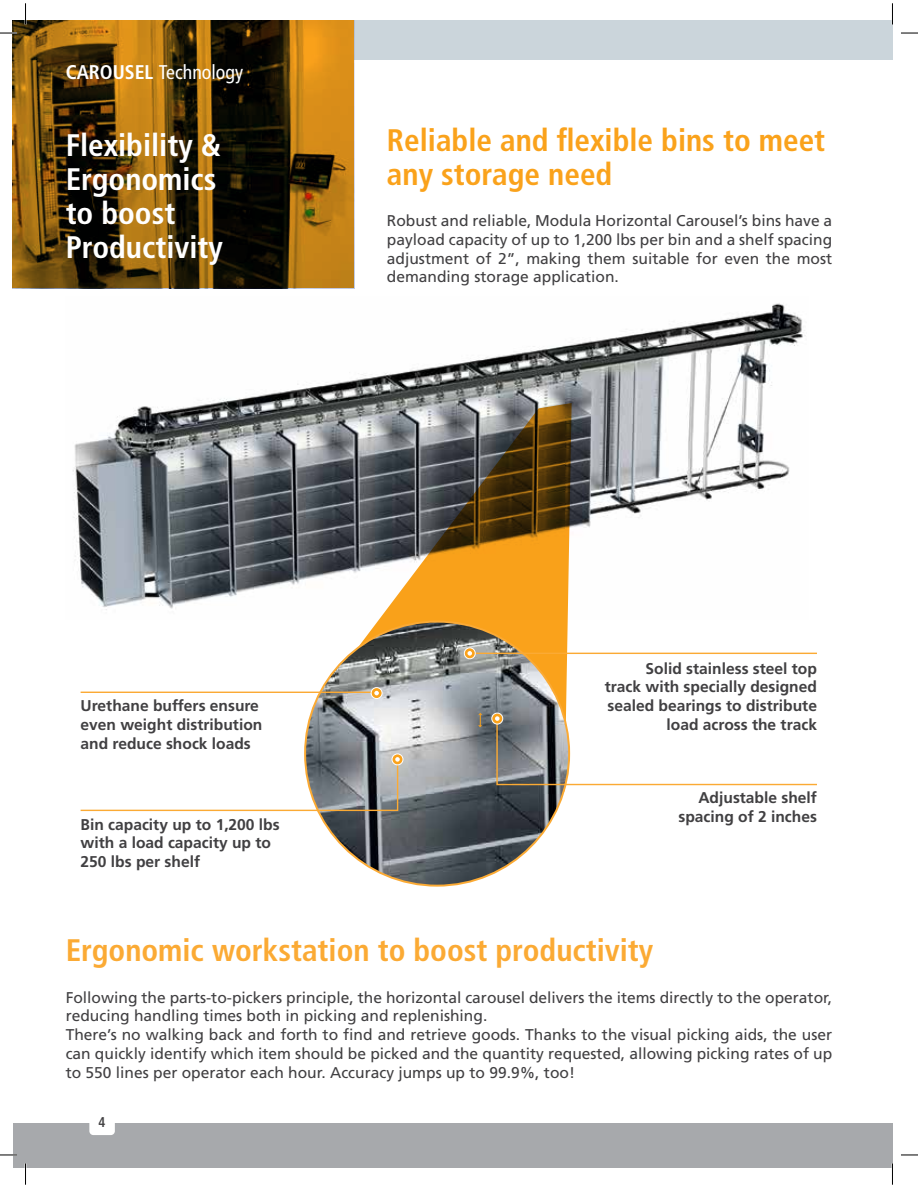
<style>
.page{position:relative;width:918px;height:1188px;background:#fff}
.page>*{position:absolute;margin:0;border:0;box-sizing:border-box;transform-origin:0 0}
.t1{font:700 condensed 31.2px/34px "Frutiger LT Std";color:#faa21b}
.t2{font:700 condensed 31.2px/34px "Frutiger LT Std";color:#fff}
.t3{font:700 condensed 31.2px "Frutiger LT Std";color:#fbaa34}
.t4{font:condensed 19.8px "Frutiger LT Std";color:#fff}
.t5{font:15.6px/18.8px "Frutiger LT Std";color:#414042;text-align:justify}
.t6{font:700 15.6px/18.8px "Frutiger LT Std";color:#414042}
.t7{font:700 condensed 14.1px "Frutiger LT Std";color:#414042;scale:.94 1}
.s1{font-weight:700}
</style>
<div class="page">
<div style="left:13px;top:1123px;width:879px;height:45px;background:#a7a9ac"></div>
<div style="left:354px;top:20px;width:538px;height:40px;background:#cbd5db"></div>
<div style="left:89px;top:1116px;width:26px;height:19px;background:#fff;border-radius:4px"></div>
<img style="left:73px;top:303px;width:733px;height:307px">
<svg style="left:313px;top:403px;width:259px;height:389px;background:#9b8158"></svg>
<img style="left:305px;top:622px;width:264px;height:264px;border-radius:132px">
<hr style="left:81px;top:692px;width:296px;height:1px;background:#fbaa34">
<hr style="left:476px;top:653px;width:341px;height:1px;background:#fbaa34">
<svg style="left:371px;top:688px;width:11px;height:11px"></svg>
<div style="left:371px;top:687px;width:11px;height:12px;border:1px solid #fff;border-radius:50%"></div>
<svg style="left:374px;top:691px;width:5px;height:4px"></svg>
<div style="left:392px;top:754px;width:11px;height:11px;background:#faa21b;border-radius:50%"></div>
<div style="left:392px;top:754px;width:11px;height:11px;border:1px solid #fff;border-radius:50%"></div>
<svg style="left:80px;top:757px;width:320px;height:55px"></svg>
<div style="left:464px;top:648px;width:11px;height:11px;background:#faa21b;border-radius:50%"></div>
<div style="left:464px;top:648px;width:12px;height:11px;border:1px solid #fff;border-radius:50%"></div>
<svg style="left:467px;top:651px;width:5px;height:5px"></svg>
<svg style="left:478px;top:713px;width:4px;height:14px"></svg>
<div style="left:492px;top:713px;width:11px;height:11px;background:#faa21b;border-radius:50%"></div>
<div style="left:492px;top:713px;width:11px;height:11px;border:1px solid #fff;border-radius:50%"></div>
<svg style="left:495px;top:716px;width:322px;height:70px"></svg>
<img style="left:13px;top:20px;width:341px;height:268px">
<svg style="left:0;top:32px;width:17px;height:2px"></svg>
<svg style="left:901px;top:32px;width:17px;height:2px"></svg>
<svg style="left:0;top:1154px;width:17px;height:2px"></svg>
<svg style="left:901px;top:1154px;width:17px;height:2px"></svg>
<svg style="left:25px;top:3px;width:1px;height:22px"></svg>
<svg style="left:25px;top:1163px;width:1px;height:22px"></svg>
<svg style="left:892px;top:3px;width:1px;height:22px"></svg>
<svg style="left:892px;top:1163px;width:1px;height:22px"></svg>
<p class="t4" style="left:66px;top:61px;width:179px"><span class="s1">CAROUSEL</span> Technology</p>
<h1 class="t2" style="left:66px;top:128px;width:159px">Flexibility &amp;<br>Ergonomics to boost<br>Productivity</h1>
<h1 class="t1" style="left:387px;top:123px;width:440px">Reliable and flexible bins to meet any storage need</h1>
<p class="t5" style="left:387px;top:212px;width:447px">Robust and reliable, Modula Horizontal Carousel’s bins have a payload capacity of up to 1,200 lbs per bin and a shelf spacing adjustment of 2”, making them suitable for even the most demanding storage application.</p>
<p class="t6" style="left:81px;top:697px;width:183px">Urethane buffers ensure even weight distribution and reduce shock loads</p>
<p class="t6" style="left:81px;top:815px;width:201px">Bin capacity up to 1,200 lbs with a load capacity up to<br>250 lbs per shelf</p>
<p class="t6" style="left:605px;top:659px;width:214px;text-align:right">Solid stainless steel top<br>track with specially designed sealed bearings to distribute load across the track</p>
<p class="t6" style="left:678px;top:789px;width:140px;text-align:right">Adjustable shelf spacing of 2 inches</p>
<h1 class="t3" style="left:66px;top:932px;width:589px">Ergonomic workstation to boost productivity</h1>
<p class="t5" style="left:66px;top:988px;width:768px;text-align:left">Following the parts-to-pickers principle, the horizontal carousel delivers the items directly to the operator, reducing handling times both in picking and replenishing.<br>There’s no walking back and forth to find and retrieve goods. Thanks to the visual picking aids, the user can quickly identify which item should be picked and the quantity requested, allowing picking rates of up to 550 lines per operator each hour. Accuracy jumps up to 99.9%, too!</p>
<p class="t7" style="left:99px;top:1114px;width:9px">4</p>
</div>
